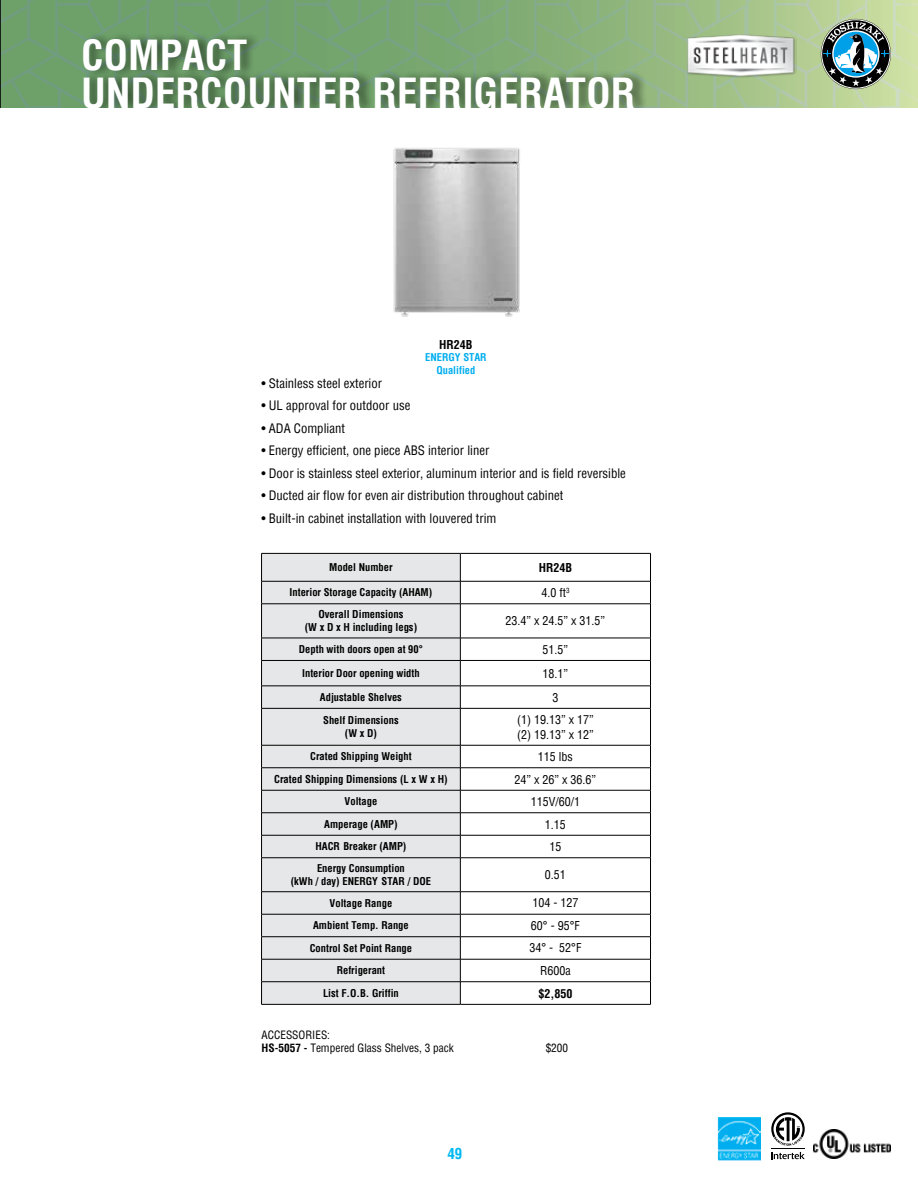
<style>
.page{position:relative;width:918px;height:1188px;background:#fff}
.page>*{position:absolute;margin:0;border:0;box-sizing:border-box;transform-origin:0 0}
.t1{font:700 condensed 40.5px/37.5px "Helvetica";color:#fff}
.t2{font:700 condensed 15px "Helvetica";color:#00b9f1}
.t3{font:condensed 12.75px "Helvetica";color:#000}
.t4{font:condensed 12px/14.4px "Helvetica";color:#000}
.t5{font:700 condensed 12px "Helvetica";color:#000}
.t6{font:condensed 11.25px/13.5px "Helvetica";color:#000}
.t7{font:700 condensed 10.65px/12.8px "Helvetica";color:#000;text-align:center}
.t8{font:700 condensed 10.5px/12.6px "Helvetica";color:#000;text-align:center}
.t9{font:700 condensed 10.5px/12.6px "Helvetica";color:#00adef;text-align:center}
.s1{font-size:10.65px}
.s2{font-weight:700}
</style>
<div class="page">
<svg style="left:0;top:0;width:918px;height:108px;background:#8db37e"></svg>
<svg style="left:821px;top:19px;width:70px;height:70px;background:#698685"></svg>
<img style="left:686px;top:32px;width:110px;height:46px">
<div style="left:82px;top:31px;width:566px;height:85px;background:#000;opacity:.5"></div>
<div style="left:262px;top:554px;width:198px;height:450px;background:#e6e7e8"></div>
<hr style="left:261px;top:553px;width:199px;height:1px;background:#000">
<hr style="left:460px;top:553px;width:191px;height:1px;background:#000">
<hr style="left:261px;top:581px;width:199px;height:1px;background:#000">
<svg style="left:261px;top:554px;width:1px;height:50px"></svg>
<hr style="left:460px;top:581px;width:191px;height:1px;background:#000">
<svg style="left:460px;top:554px;width:1px;height:50px"></svg>
<svg style="left:650px;top:554px;width:1px;height:50px"></svg>
<hr style="left:261px;top:604px;width:199px;height:1px;background:#000">
<hr style="left:261px;top:604px;width:1px;height:34px;background:#000">
<hr style="left:460px;top:604px;width:191px;height:1px;background:#000">
<hr style="left:460px;top:604px;width:1px;height:34px;background:#000">
<hr style="left:650px;top:604px;width:1px;height:34px;background:#000">
<hr style="left:261px;top:638px;width:199px;height:1px;background:#000">
<hr style="left:460px;top:638px;width:191px;height:1px;background:#000">
<hr style="left:261px;top:660px;width:199px;height:1px;background:#000">
<hr style="left:460px;top:660px;width:191px;height:1px;background:#000">
<hr style="left:261px;top:686px;width:199px;height:1px;background:#000">
<svg style="left:261px;top:638px;width:1px;height:70px"></svg>
<hr style="left:460px;top:686px;width:191px;height:1px;background:#000">
<svg style="left:460px;top:638px;width:1px;height:70px"></svg>
<svg style="left:650px;top:638px;width:1px;height:70px"></svg>
<hr style="left:261px;top:708px;width:199px;height:1px;background:#000">
<hr style="left:261px;top:709px;width:1px;height:36px;background:#000">
<hr style="left:460px;top:708px;width:191px;height:1px;background:#000">
<hr style="left:460px;top:709px;width:1px;height:36px;background:#000">
<hr style="left:650px;top:709px;width:1px;height:36px;background:#000">
<hr style="left:261px;top:745px;width:199px;height:1px;background:#000">
<hr style="left:460px;top:745px;width:191px;height:1px;background:#000">
<hr style="left:261px;top:767px;width:199px;height:1px;background:#000">
<hr style="left:460px;top:767px;width:191px;height:1px;background:#000">
<hr style="left:261px;top:790px;width:199px;height:1px;background:#000">
<hr style="left:460px;top:790px;width:191px;height:1px;background:#000">
<hr style="left:261px;top:812px;width:199px;height:1px;background:#000">
<hr style="left:460px;top:812px;width:191px;height:1px;background:#000">
<hr style="left:261px;top:835px;width:199px;height:1px;background:#000">
<svg style="left:261px;top:745px;width:1px;height:112px"></svg>
<hr style="left:460px;top:835px;width:191px;height:1px;background:#000">
<svg style="left:460px;top:745px;width:1px;height:112px"></svg>
<svg style="left:650px;top:745px;width:1px;height:112px"></svg>
<hr style="left:261px;top:857px;width:199px;height:1px;background:#000">
<hr style="left:261px;top:858px;width:1px;height:34px;background:#000">
<hr style="left:460px;top:857px;width:191px;height:1px;background:#000">
<hr style="left:460px;top:858px;width:1px;height:34px;background:#000">
<hr style="left:650px;top:858px;width:1px;height:34px;background:#000">
<hr style="left:261px;top:891px;width:199px;height:1px;background:#000">
<hr style="left:460px;top:891px;width:191px;height:1px;background:#000">
<hr style="left:261px;top:914px;width:199px;height:1px;background:#000">
<hr style="left:460px;top:914px;width:191px;height:1px;background:#000">
<hr style="left:261px;top:936px;width:199px;height:1px;background:#000">
<hr style="left:460px;top:936px;width:191px;height:1px;background:#000">
<hr style="left:261px;top:959px;width:199px;height:1px;background:#000">
<hr style="left:460px;top:959px;width:191px;height:1px;background:#000">
<hr style="left:261px;top:981px;width:199px;height:1px;background:#000">
<svg style="left:261px;top:892px;width:1px;height:112px"></svg>
<hr style="left:460px;top:981px;width:191px;height:1px;background:#000">
<svg style="left:460px;top:892px;width:1px;height:112px"></svg>
<svg style="left:650px;top:892px;width:1px;height:112px"></svg>
<hr style="left:261px;top:1004px;width:199px;height:1px;background:#000">
<hr style="left:460px;top:1004px;width:191px;height:1px;background:#000">
<img style="left:717px;top:1117px;width:44px;height:44px">
<img style="left:393px;top:148px;width:127px;height:169px">
<img style="left:814px;top:1130px;width:77px;height:28px">
<svg style="left:771px;top:1112px;width:34px;height:47px"></svg>
<div style="left:0;top:108px;width:918px;height:27px;background:#fff"></div>
<h1 class="t1" style="left:81px;top:36px;width:556px">COMPACT<br>UNDERCOUNTER REFRIGERATOR</h1>
<p class="t5" style="left:439px;top:336px;width:35px">HR24B</p>
<p class="t9" style="left:425px;top:351px;width:63px">ENERGY STAR<br>Qualified</p>
<p class="t3" style="left:261px;top:375px;width:122px">• Stainless steel exterior</p>
<p class="t3" style="left:261px;top:397px;width:151px">• UL approval for outdoor use</p>
<p class="t3" style="left:261px;top:420px;width:85px">• ADA Compliant</p>
<p class="t3" style="left:261px;top:442px;width:230px">• Energy efficient, one piece ABS interior liner</p>
<p class="t3" style="left:261px;top:465px;width:366px">• Door is stainless steel exterior, aluminum interior and is field reversible</p>
<p class="t3" style="left:261px;top:487px;width:304px">• Ducted air flow for even air distribution throughout cabinet</p>
<p class="t3" style="left:261px;top:510px;width:237px">• Built-in cabinet installation with louvered trim</p>
<p class="t8" style="left:329px;top:561px;width:65px">Model Number</p>
<p class="t5" style="left:539px;top:560px;width:35px">HR24B</p>
<p class="t8" style="left:290px;top:586px;width:144px">Interior Storage Capacity (AHAM)</p>
<p class="t4" style="left:541px;top:585px;width:30px">4.0 ft<sup>3</sup></p>
<p class="t7" style="left:305px;top:608px;width:114px">Overall Dimensions<br>(W x D x H including legs)</p>
<p class="t4" style="left:506px;top:614px;width:101px">23.4” x 24.5” x 31.5”</p>
<p class="t8" style="left:299px;top:643px;width:126px">Depth with doors open at 90°</p>
<p class="t4" style="left:543px;top:642px;width:27px">51.5”</p>
<p class="t8" style="left:302px;top:667px;width:119px">Interior Door opening width</p>
<p class="t4" style="left:543px;top:666px;width:27px">18.1”</p>
<p class="t8" style="left:320px;top:691px;width:83px">Adjustable Shelves</p>
<p class="t4" style="left:552px;top:690px;width:7px">3</p>
<p class="t8" style="left:323px;top:714px;width:77px">Shelf Dimensions (W x D)</p>
<p class="t4" style="left:517px;top:712px;width:78px">(1) 19.13” x 17” (2) 19.13” x 12”</p>
<p class="t8" style="left:310px;top:750px;width:103px">Crated Shipping Weight</p>
<p class="t4" style="left:538px;top:749px;width:36px">115 lbs</p>
<p class="t7" style="left:274px;top:772px;width:175px">Crated Shipping Dimensions (L x W x H)</p>
<p class="t4" style="left:515px;top:772px;width:83px">24” x 26” x 36.6”</p>
<p class="t8" style="left:345px;top:795px;width:34px">Voltage</p>
<p class="t4" style="left:531px;top:794px;width:51px">115V/60/1</p>
<p class="t8" style="left:324px;top:818px;width:75px">Amperage <span class="s1">(AMP)</span></p>
<p class="t4" style="left:545px;top:817px;width:22px">1.15</p>
<p class="t8" style="left:315px;top:840px;width:93px">HACR Breaker <span class="s1">(AMP)</span></p>
<p class="t4" style="left:549px;top:839px;width:13px">15</p>
<p class="t8" style="left:291px;top:862px;width:142px">Energy Consumption<br>(kWh / day) ENERGY STAR / DOE</p>
<p class="t4" style="left:545px;top:867px;width:22px">0.51</p>
<p class="t8" style="left:330px;top:897px;width:64px">Voltage Range</p>
<p class="t4" style="left:532px;top:896px;width:47px">104 - 127</p>
<p class="t8" style="left:313px;top:919px;width:97px">Ambient Temp. Range</p>
<p class="t4" style="left:531px;top:918px;width:50px">60° - 95°F</p>
<p class="t8" style="left:310px;top:942px;width:104px">Control Set Point Range</p>
<p class="t4" style="left:529px;top:941px;width:53px">34° - 52°F</p>
<p class="t8" style="left:337px;top:964px;width:50px">Refrigerant</p>
<p class="t4" style="left:540px;top:963px;width:32px">R600a</p>
<p class="t8" style="left:323px;top:987px;width:77px">List F.O.B. Griffin</p>
<p class="t5" style="left:538px;top:985px;width:35px">$2,850</p>
<p class="t6" style="left:262px;top:1028px;width:194px">ACCESSORIES:<br><span class="s2">HS-5057 -</span> Tempered Glass Shelves, 3 pack</p>
<h2 class="t2" style="left:447px;top:1143px;width:16px">49</h2>
<p class="t6" style="left:546px;top:1041px;width:24px">$200</p>
</div>
